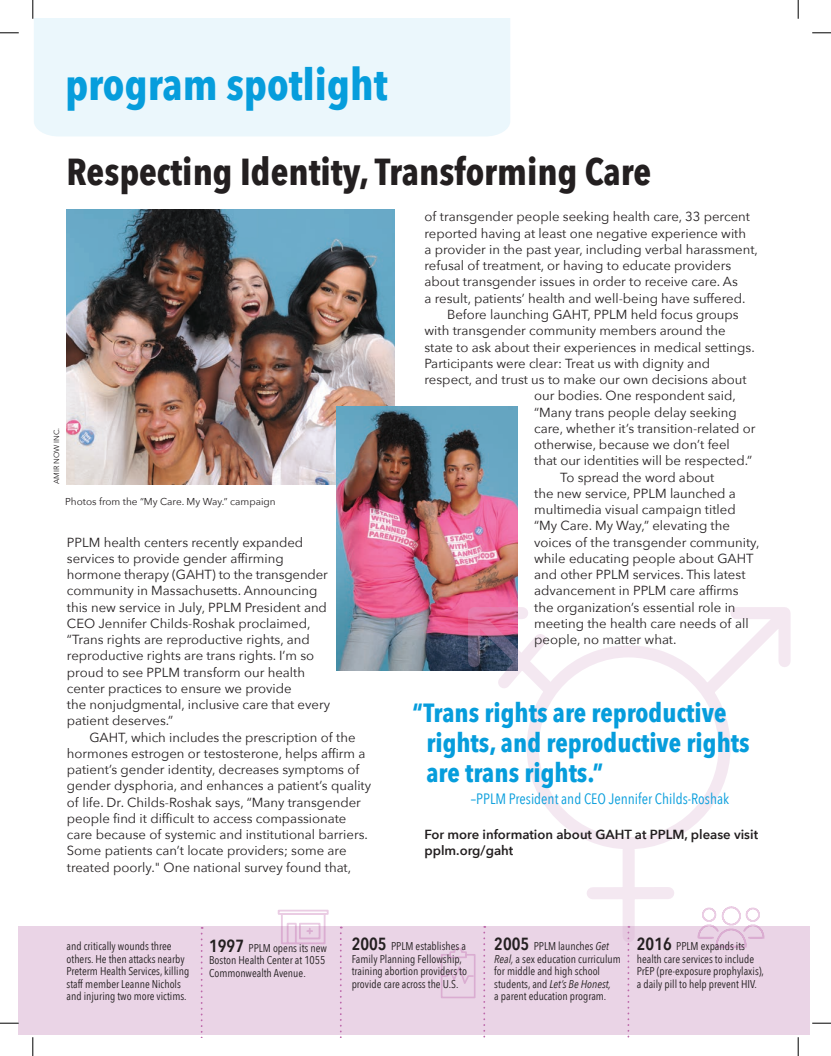
<style>
.page{position:relative;width:831px;height:1056px;background:#fff}
.page>*{position:absolute;margin:0;border:0;box-sizing:border-box;transform-origin:0 0}
.t1{font:700 43.75px "Avenir Next Condensed";color:#069ddc}
.t2{font:700 37.5px "Avenir Next Condensed";color:#231f20}
.t3{font:700 26.25px/30px "Avenir Next Condensed";color:#069ddc}
.t4{font:15px "Avenir Next Condensed";color:#069ddc}
.t5{font:13.12px/16.2px "Avenir Next";color:#231f20}
.t6{font:600 13.12px/16.2px "Avenir Next";color:#231f20}
.t7{font:11.25px/12.5px "Avenir Next Condensed";color:#231f20}
.t8{font:10px "Avenir Next";color:#231f20}
.t9{font:7.5px "Avenir Next";color:#231f20}
.s1{font-weight:600;font-size:17.5px}
.s2{font-style:italic}
</style>
<div class="page">
<div style="left:33px;top:926px;width:776px;height:108px;background:#ead4e6"></div>
<svg style="left:277px;top:909px;width:52px;height:36px"></svg>
<svg style="left:441px;top:947px;width:35px;height:52px"></svg>
<svg style="left:715px;top:943px;width:32px;height:5px"></svg>
<div style="left:34px;top:19px;width:476px;height:117px;background:#ebf7fc"></div>
<div style="left:19px;top:926px;width:14px;height:108px;background:#ead4e6"></div>
<svg style="left:483px;top:943px;width:2px;height:94px"></svg>
<svg style="left:627px;top:943px;width:2px;height:94px"></svg>
<img style="left:67px;top:209px;width:327px;height:275px">
<img style="left:337px;top:406px;width:180px;height:264px">
<svg style="left:467px;top:606px;width:324px;height:337px"></svg>
<svg style="left:201px;top:927px;width:2px;height:110px"></svg>
<svg style="left:340px;top:926px;width:2px;height:111px"></svg>
<svg style="left:0;top:32px;width:19px;height:2px"></svg>
<svg style="left:812px;top:32px;width:19px;height:2px"></svg>
<svg style="left:0;top:1022px;width:19px;height:2px"></svg>
<svg style="left:812px;top:1022px;width:19px;height:2px"></svg>
<svg style="left:32px;top:0;width:2px;height:19px"></svg>
<svg style="left:32px;top:1037px;width:2px;height:19px"></svg>
<svg style="left:797px;top:0;width:2px;height:19px"></svg>
<svg style="left:797px;top:1037px;width:2px;height:19px"></svg>
<h1 class="t1" style="left:65px;top:58px;width:324px">program spotlight</h1>
<h2 class="t2" style="left:67px;top:148px;width:586px">Respecting Identity, Transforming Care</h2>
<p class="t9" style="left:50px;top:484px;width:58px;rotate:-90deg">AMIR NOW INC.</p>
<p class="t8" style="left:65px;top:492px;width:212px">Photos from the “My Care. My Way.” campaign</p>
<p class="t5" style="left:67px;top:533px;width:265px">PPLM health centers recently expanded services to provide gender affirming hormone therapy (GAHT) to the transgender community in Massachusetts. Announcing this new service in July, PPLM President and CEO Jennifer Childs-Roshak proclaimed, “Trans rights are reproductive rights, and reproductive rights are trans rights. I’m so proud to see PPLM transform our health center practices to ensure we provide<br>the nonjudgmental, inclusive care that every patient deserves.”</p>
<p class="t5" style="left:67px;top:728px;width:306px;text-indent:22px">GAHT, which includes the prescription of the hormones estrogen or testosterone, helps affirm a patient’s gender identity, decreases symptoms of gender dysphoria, and enhances a patient’s quality of life. Dr. Childs-Roshak says, “Many transgender people find it difficult to access compassionate care because of systemic and institutional barriers.<br>Some patients can’t locate providers; some are treated poorly." One national survey found that,</p>
<p class="t5" style="left:424px;top:208px;width:327px">of transgender people seeking health care, 33 percent</p>
<p class="t5" style="left:424px;top:224px;width:323px">reported having at least one negative experience with</p>
<p class="t5" style="left:424px;top:241px;width:335px">a provider in the past year, including verbal harassment,</p>
<p class="t5" style="left:424px;top:257px;width:308px">refusal of treatment, or having to educate providers</p>
<p class="t5" style="left:424px;top:273px;width:315px">about transgender issues in order to receive care. As</p>
<p class="t5" style="left:424px;top:289px;width:322px">a result, patients’ health and well-being have suffered.</p>
<p class="t5" style="left:447px;top:306px;width:293px">Before launching GAHT, PPLM held focus groups</p>
<p class="t5" style="left:424px;top:322px;width:302px">with transgender community members around the</p>
<p class="t5" style="left:424px;top:338px;width:332px">state to ask about their experiences in medical settings.</p>
<p class="t5" style="left:424px;top:354px;width:287px">Participants were clear: Treat us with dignity and</p>
<p class="t5" style="left:424px;top:371px;width:323px">respect, and trust us to make our own decisions about</p>
<p class="t5" style="left:534px;top:387px;width:203px">our bodies. One respondent said,</p>
<p class="t5" style="left:534px;top:403px;width:204px">“Many trans people delay seeking</p>
<p class="t5" style="left:534px;top:419px;width:223px">care, whether it’s transition-related or</p>
<p class="t5" style="left:534px;top:436px;width:197px">otherwise, because we don’t feel</p>
<p class="t5" style="left:534px;top:452px;width:219px">that our identities will be respected.”</p>
<p class="t5" style="left:560px;top:468px;width:155px">To spread the word about</p>
<p class="t5" style="left:534px;top:484px;width:203px">the new service, PPLM launched a</p>
<p class="t5" style="left:534px;top:501px;width:203px">multimedia visual campaign titled</p>
<p class="t5" style="left:534px;top:517px;width:197px">“My Care. My Way,” elevating the</p>
<p class="t5" style="left:534px;top:533px;width:227px">voices of the transgender community,</p>
<p class="t5" style="left:534px;top:549px;width:221px">while educating people about GAHT</p>
<p class="t5" style="left:534px;top:566px;width:213px">and other PPLM services. This latest</p>
<p class="t5" style="left:534px;top:582px;width:206px">advancement in PPLM care affirms</p>
<p class="t5" style="left:534px;top:598px;width:203px">the organization’s essential role in</p>
<p class="t5" style="left:534px;top:614px;width:216px">meeting the health care needs of all</p>
<p class="t5" style="left:534px;top:631px;width:144px">people, no matter what.</p>
<h3 class="t3" style="left:426px;top:697px;width:325px;text-indent:-14px">“Trans rights are reproductive rights, and reproductive rights are trans rights.”</h3>
<p class="t4" style="left:471px;top:786px;width:260px">–PPLM President and CEO Jennifer Childs-Roshak</p>
<p class="t6" style="left:424px;top:826px;width:335px">For more information about GAHT at PPLM, please visit pplm.org/gaht</p>
<p class="t7" style="left:67px;top:939px;width:124px">and critically wounds three others. He then attacks nearby<br>Preterm Health Services, killing staff member Leanne Nichols and injuring two more victims.</p>
<p class="t7" style="left:209px;top:941px;width:119px"><span class="s1">1997</span> PPLM opens its new<br>Boston Health Center at 1055<br>Commonwealth Avenue.</p>
<p class="t7" style="left:352px;top:939px;width:117px"><span class="s1">2005</span> PPLM establishes a<br>Family Planning Fellowship, training abortion providers to provide care across the U.S.</p>
<p class="t7" style="left:494px;top:939px;width:128px"><span class="s1">2005</span> PPLM launches <span class="s2">Get<br>Real,</span> a sex education curriculum for middle and high school students, and <span class="s2">Let’s Be Honest,<br></span>a parent education program.</p>
<p class="t7" style="left:637px;top:939px;width:129px"><span class="s1">2016</span> PPLM expands its health care services to include<br>PrEP (pre-exposure prophylaxis), a daily pill to help prevent HIV.</p>
</div>
